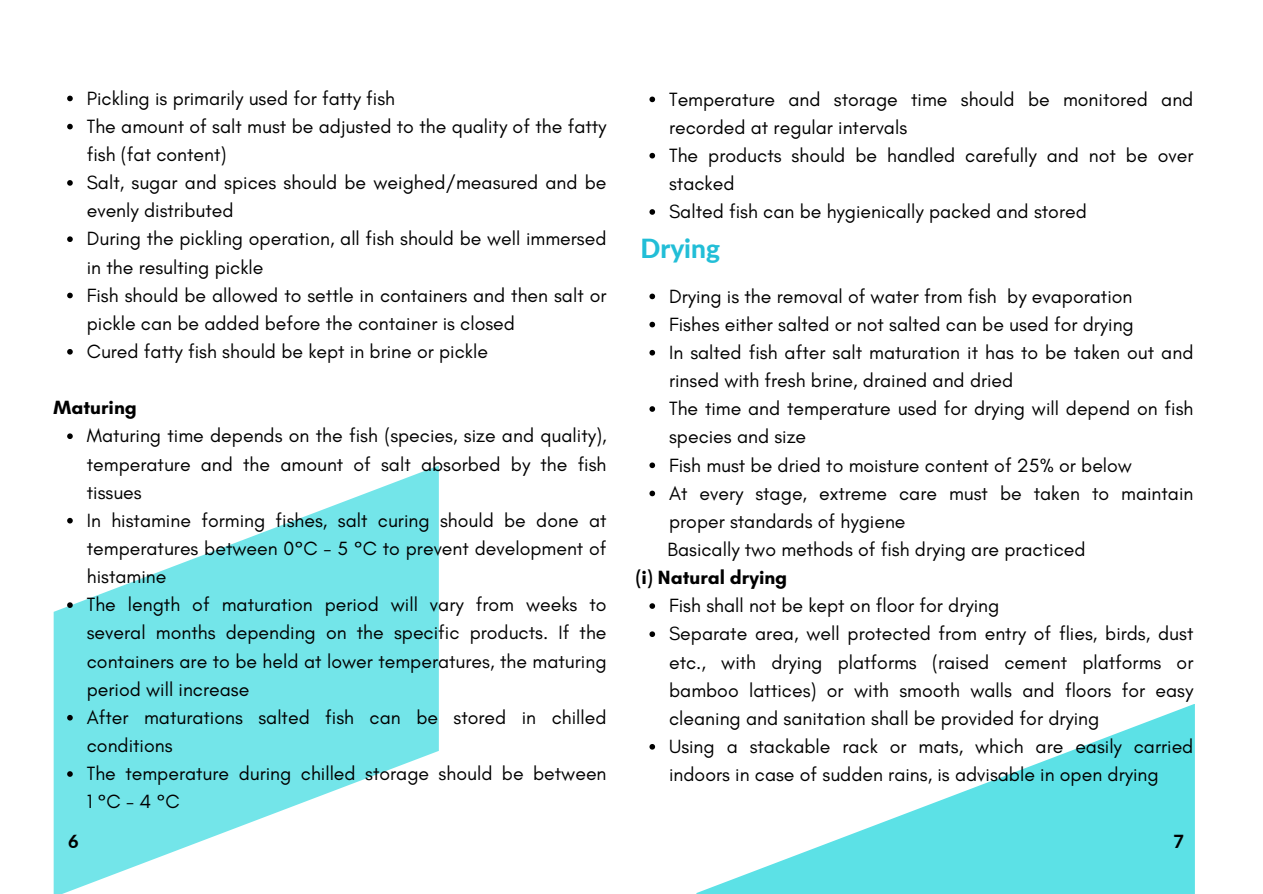
<style>
.page{position:relative;width:1263px;height:894px;background:#fff}
.page>*{position:absolute;margin:0;border:0;box-sizing:border-box;transform-origin:0 0}
.t1{font:800 26.25px "Lato";color:#22bed7}
.t2{font:19.5px/28.2px "Glacial Indifference";color:#000}
.t3{font:700 19.5px "Glacial Indifference";color:#000}
.t4{font:800 18px "Lato";color:#000}
</style>
<div class="page">
<svg style="left:697px;top:704px;width:498px;height:189px"></svg>
<svg style="left:54px;top:465px;width:385px;height:428px;fill:#73e5e9"></svg>
<svg style="left:67px;top:96px;width:6px;height:5px"></svg>
<svg style="left:67px;top:124px;width:6px;height:5px"></svg>
<svg style="left:67px;top:180px;width:6px;height:6px"></svg>
<svg style="left:67px;top:236px;width:6px;height:6px"></svg>
<svg style="left:67px;top:292px;width:6px;height:6px"></svg>
<svg style="left:67px;top:349px;width:6px;height:5px"></svg>
<svg style="left:67px;top:433px;width:6px;height:6px"></svg>
<svg style="left:67px;top:517px;width:6px;height:6px"></svg>
<svg style="left:67px;top:602px;width:6px;height:5px"></svg>
<svg style="left:67px;top:714px;width:6px;height:6px"></svg>
<svg style="left:67px;top:771px;width:6px;height:5px"></svg>
<svg style="left:649px;top:96px;width:6px;height:6px"></svg>
<svg style="left:649px;top:153px;width:6px;height:5px"></svg>
<svg style="left:649px;top:209px;width:6px;height:6px"></svg>
<svg style="left:649px;top:293px;width:6px;height:6px"></svg>
<svg style="left:649px;top:321px;width:6px;height:6px"></svg>
<svg style="left:649px;top:350px;width:6px;height:5px"></svg>
<svg style="left:649px;top:406px;width:6px;height:5px"></svg>
<svg style="left:649px;top:462px;width:6px;height:6px"></svg>
<svg style="left:649px;top:490px;width:6px;height:6px"></svg>
<svg style="left:649px;top:603px;width:6px;height:5px"></svg>
<svg style="left:649px;top:631px;width:6px;height:5px"></svg>
<svg style="left:649px;top:744px;width:6px;height:5px"></svg>
<p class="t2" style="left:87px;top:84px;width:310px">Pickling is primarily used for fatty fish</p>
<p class="t2" style="left:87px;top:112px;width:521px">The amount of salt must be adjusted to the quality of the fatty fish (fat content)</p>
<p class="t2" style="left:87px;top:168px;width:521px">Salt, sugar and spices should be weighed/measured and be evenly distributed</p>
<p class="t2" style="left:87px;top:224px;width:521px">During the pickling operation, all fish should be well immersed in the resulting pickle</p>
<p class="t2" style="left:87px;top:281px;width:521px">Fish should be allowed to settle in containers and then salt or pickle can be added before the container is closed</p>
<p class="t2" style="left:87px;top:337px;width:403px">Cured fatty fish should be kept in brine or pickle</p>
<h2 class="t3" style="left:54px;top:395px;width:85px">Maturing</h2>
<p class="t2" style="left:87px;top:421px;width:521px;text-align:justify">Maturing time depends on the fish (species, size and quality), temperature and the amount of salt absorbed by the fish tissues</p>
<p class="t2" style="left:87px;top:506px;width:521px;text-align:justify">In histamine forming fishes, salt curing should be done at temperatures between 0°C - 5 °C to prevent development of histamine</p>
<p class="t2" style="left:87px;top:590px;width:521px;text-align:justify">The length of maturation period will vary from weeks to several months depending on the specific products. If the containers are to be held at lower temperatures, the maturing period will increase</p>
<p class="t2" style="left:87px;top:702px;width:521px">After maturations salted fish can be stored in chilled conditions</p>
<p class="t2" style="left:87px;top:759px;width:521px">The temperature during chilled storage should be between<br>1°C-4°C</p>
<p class="t2" style="left:669px;top:85px;width:526px">Temperature and storage time should be monitored and recorded at regular intervals</p>
<p class="t2" style="left:669px;top:141px;width:526px">The products should be handled carefully and not be over stacked</p>
<p class="t2" style="left:669px;top:197px;width:419px">Salted fish can be hygienically packed and stored</p>
<p class="t1" style="left:640px;top:232px;width:81px">Drying</p>
<p class="t2" style="left:669px;top:281px;width:465px">Drying is the removal of water from fish by evaporation</p>
<p class="t2" style="left:669px;top:310px;width:466px">Fishes either salted or not salted can be used for drying</p>
<p class="t2" style="left:669px;top:338px;width:526px">In salted fish after salt maturation it has to be taken out and rinsed with fresh brine, drained and dried</p>
<p class="t2" style="left:669px;top:394px;width:526px">The time and temperature used for drying will depend on fish species and size</p>
<p class="t2" style="left:669px;top:450px;width:464px">Fish must be dried to moisture content of 25% or below</p>
<p class="t2" style="left:669px;top:478px;width:526px">At every stage, extreme care must be taken to maintain proper standards of hygiene</p>
<p class="t2" style="left:668px;top:535px;width:419px">Basically two methods of fish drying are practiced</p>
<p class="t3" style="left:636px;top:565px;width:153px">(i) Natural drying</p>
<p class="t2" style="left:669px;top:591px;width:332px">Fish shall not be kept on floor for drying</p>
<p class="t2" style="left:669px;top:619px;width:526px;text-align:justify">Separate area, well protected from entry of flies, birds, dust etc., with drying platforms (raised cement platforms or bamboo lattices) or with smooth walls and floors for easy cleaning and sanitation shall be provided for drying</p>
<p class="t2" style="left:669px;top:731px;width:526px">Using a stackable rack or mats, which are easily carried indoors in case of sudden rains, is advisable in open drying</p>
<h1 class="t4" style="left:68px;top:830px;width:12px">6</h1>
<p class="t4" style="left:1174px;top:830px;width:12px">7</p>
</div>
